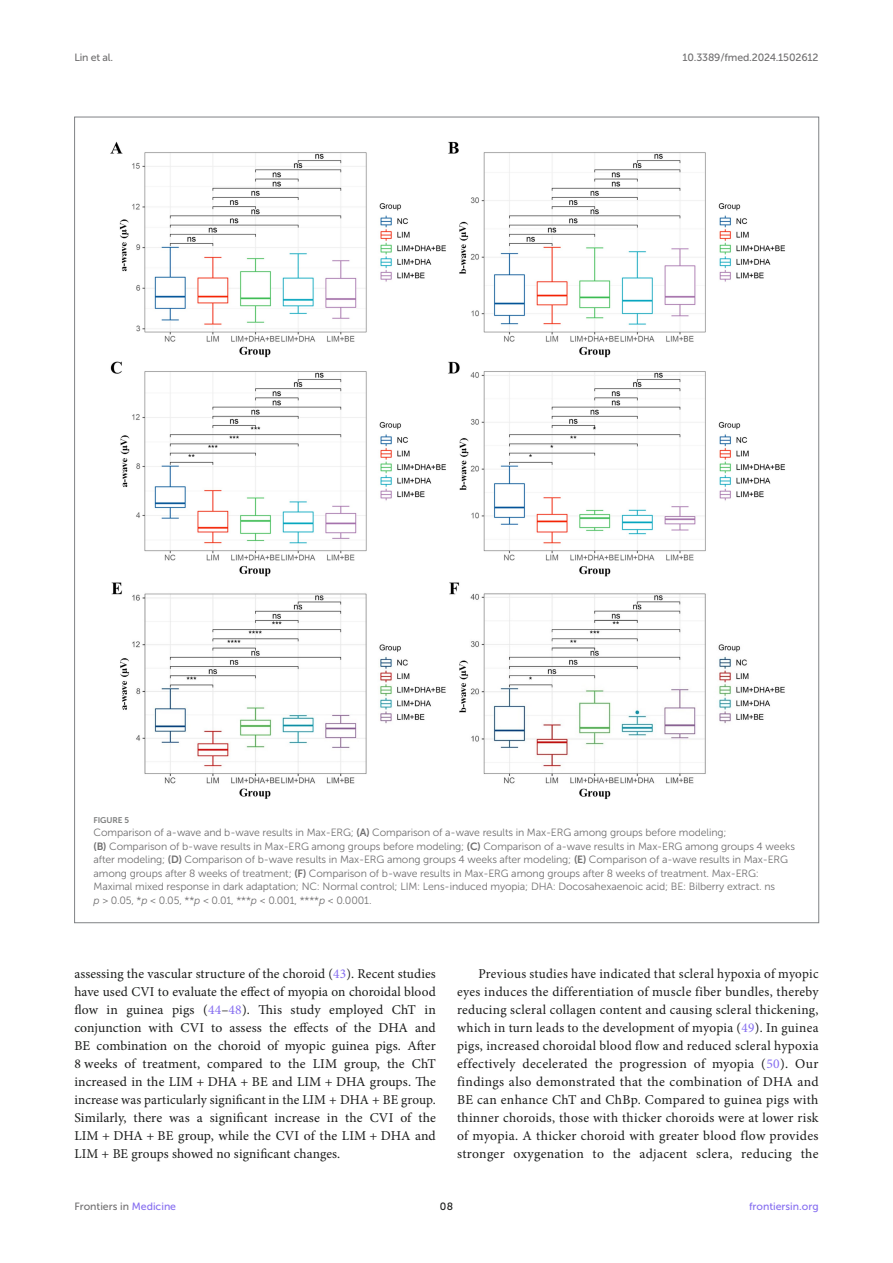
<style>
.page{position:relative;width:893px;height:1263px;background:#fff}
.page>*{position:absolute;margin:0;border:0;box-sizing:border-box;transform-origin:0 0}
.TEXT{font:13.5px/18px "Minion Pro";letter-spacing:.01em;color:#1b1c1b;text-align:justify}
.FIG_LEG{font:10.5px/13.5px "Museo Sans 300";letter-spacing:-.01em;color:#706f70}
.t1{font:10.5px "Museo Sans 500";letter-spacing:-.015em;color:#706f70}
.t2{font:10.5px "Museo Sans 500";color:#856df0}
.t3{font:10.5px "Museo Sans 500";color:#1b1c1b}
.FIG_HD{font:8.25px "Museo Sans 700";letter-spacing:-.01em;color:#7e7f7f}
.s1{font-family:"Museo Sans 700"}
.s2{font-style:italic}
.s3{color:#856df0}
</style>
<div class="page">
<img style="left:110px;top:141px;width:676px;height:659px">
<p class="t1" style="left:74px;top:51px;width:40px">Lin et al.</p>
<p class="t1" style="left:683px;top:51px;width:137px">10.3389/fmed.2024.1502612</p>
<p class="FIG_HD" style="left:94px;top:815px;width:37px">FIGURE 5</p>
<p class="FIG_LEG" style="left:94px;top:826px;width:703px">Comparison of a-wave and b-wave results in Max-ERG; <span class="s1">(A)</span> Comparison of a-wave results in Max-ERG among groups before modeling;<br><span class="s1">(B)</span> Comparison of b-wave results in Max-ERG among groups before modeling; <span class="s1">(C)</span> Comparison of a-wave results in Max-ERG among groups 4 weeks after modeling; <span class="s1">(D)</span> Comparison of b-wave results in Max-ERG among groups 4 weeks after modeling; <span class="s1">(E)</span> Comparison of a-wave results in Max-ERG among groups after 8 weeks of treatment; <span class="s1">(F)</span> Comparison of b-wave results in Max-ERG among groups after 8 weeks of treatment. Max-ERG:<br>Maximal mixed response in dark adaptation; NC: Normal control; LIM: Lens-induced myopia; DHA: Docosahexaenoic acid; BE: Bilberry extract. ns<br><span class="s2">p</span> &gt; 0.05, *<span class="s2">p</span> &lt; 0.05, **<span class="s2">p</span> &lt; 0.01, ***<span class="s2">p</span> &lt; 0.001, ****<span class="s2">p</span> &lt; 0.0001.</p>
<p class="TEXT" style="left:74px;top:965px;width:363px">assessing the vascular structure of the choroid (<span class="s3">43</span>). Recent studies have used CVI to evaluate the effect of myopia on choroidal blood flow in guinea pigs (<span class="s3">44</span>–<span class="s3">48</span>). This study employed ChT in conjunction with CVI to assess the effects of the DHA and BE combination on the choroid of myopic guinea pigs. After 8 weeks of treatment, compared to the LIM group, the ChT increased in the LIM + DHA + BE and LIM + DHA groups. The increase was particularly significant in the LIM + DHA + BE group.<br>Similarly, there was a significant increase in the CVI of the LIM + DHA + BE group, while the CVI of the LIM + DHA and LIM + BE groups showed no significant changes.</p>
<p class="TEXT" style="left:457px;top:965px;width:363px;text-indent:21px">Previous studies have indicated that scleral hypoxia of myopic eyes induces the differentiation of muscle fiber bundles, thereby reducing scleral collagen content and causing scleral thickening, which in turn leads to the development of myopia (<span class="s3">49</span>). In guinea pigs, increased choroidal blood flow and reduced scleral hypoxia effectively decelerated the progression of myopia (<span class="s3">50</span>). Our findings also demonstrated that the combination of DHA and BE can enhance ChT and ChBp. Compared to guinea pigs with thinner choroids, those with thicker choroids were at lower risk of myopia. A thicker choroid with greater blood flow provides stronger oxygenation to the adjacent sclera, reducing the</p>
<p class="t1" style="left:74px;top:1200px;width:103px">Frontiers in <span class="s3">Medicine</span></p>
<p class="t3" style="left:440px;top:1200px;width:15px">08</p>
<p class="t2" style="left:749px;top:1200px;width:71px">frontiersin.org</p>
</div>
